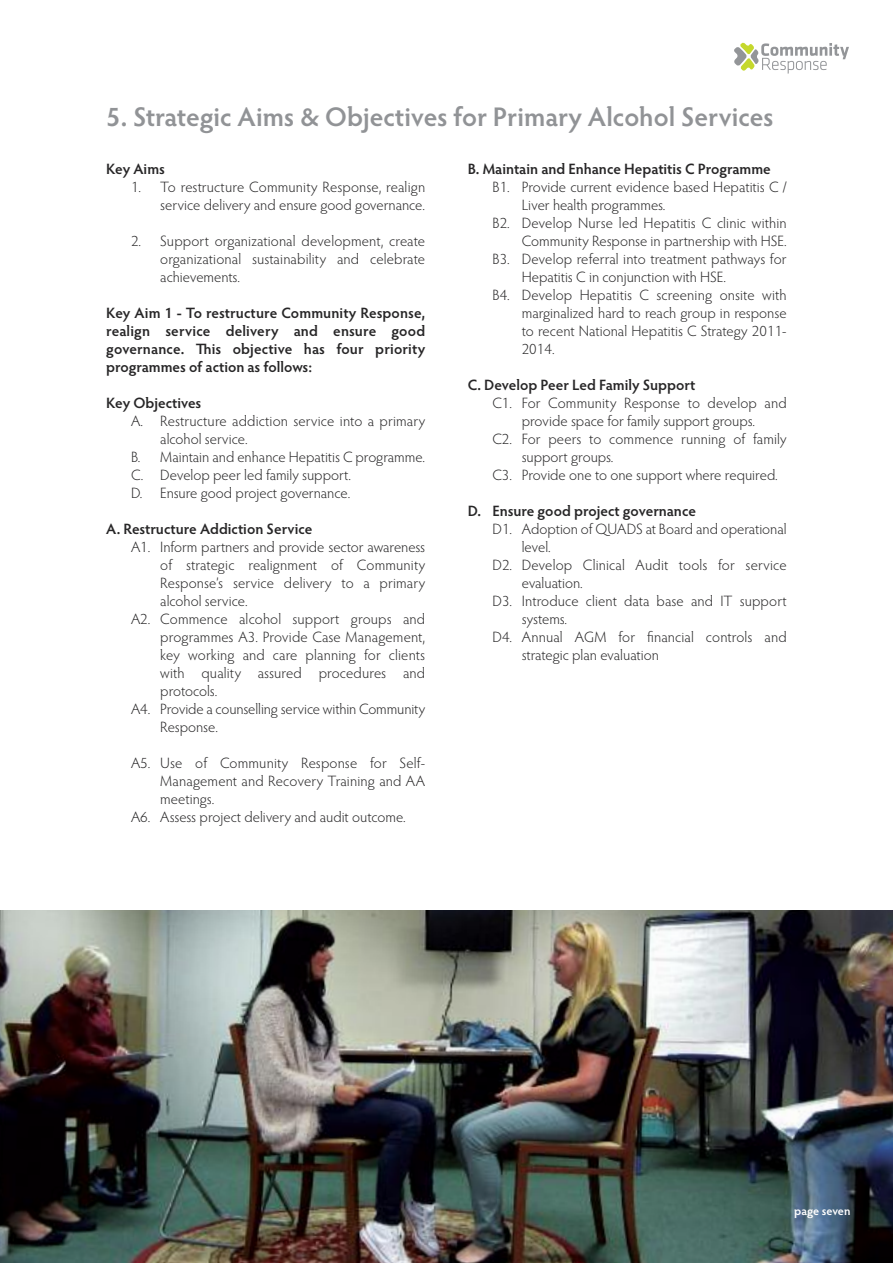
<style>
.page{position:relative;width:893px;height:1263px;background:#fff}
.page>*{position:absolute;margin:0;border:0;box-sizing:border-box;transform-origin:0 0}
.t1{font:600 27px "Hypatia Sans Pro";color:#919396}
.t2{font:300 15px/18px "Hypatia Sans Pro";color:#272627;text-align:right}
.t3{font:600 15px/18px "Hypatia Sans Pro";color:#272627;text-align:justify}
.t4{font:600 12px "Hypatia Sans Pro";letter-spacing:-.005em;color:#fff}
</style>
<div class="page">
<img style="left:0;top:910px;width:893px;height:353px">
<svg style="left:734px;top:43px;width:115px;height:31px"></svg>
<h1 class="t1" style="left:106px;top:106px;width:669px">5. Strategic Aims &amp; Objectives for Primary Alcohol Services</h1>
<p class="t3" style="left:106px;top:161px;width:60px">Key Aims</p>
<p class="t2" style="left:131px;top:179px;width:296px">1. To restructure Community Response, realign service delivery and ensure good governance.</p>
<p class="t2" style="left:160px;top:233px;width:266px;text-align:justify;text-indent:-29px">2. Support organizational development, create organizational sustainability and celebrate achievements.</p>
<p class="t3" style="left:106px;top:305px;width:320px">Key Aim 1 - To restructure Community Response, realign service delivery and ensure good governance. This objective has four priority programmes of action as follows:</p>
<p class="t3" style="left:106px;top:395px;width:97px">Key Objectives</p>
<p class="t2" style="left:131px;top:413px;width:296px">A. Restructure addiction service into a primary</p>
<p class="t2" style="left:160px;top:431px;width:89px">alcohol service.</p>
<p class="t2" style="left:131px;top:449px;width:296px">B. Maintain and enhance Hepatitis C programme.</p>
<p class="t2" style="left:131px;top:467px;width:221px">C. Develop peer led family support.</p>
<p class="t2" style="left:131px;top:485px;width:221px">D. Ensure good project governance.</p>
<p class="t3" style="left:106px;top:521px;width:208px">A. Restructure Addiction Service</p>
<p class="t2" style="left:131px;top:539px;width:296px">A1. Inform partners and provide sector awareness</p>
<p class="t2" style="left:160px;top:557px;width:266px">of strategic realignment of Community</p>
<p class="t2" style="left:160px;top:575px;width:266px">Response’s service delivery to a primary</p>
<p class="t2" style="left:160px;top:593px;width:89px">alcohol service.</p>
<p class="t2" style="left:131px;top:611px;width:296px">A2. Commence alcohol support groups and</p>
<p class="t2" style="left:160px;top:629px;width:266px">programmes A3. Provide Case Management,</p>
<p class="t2" style="left:160px;top:647px;width:266px">key working and care planning for clients</p>
<p class="t2" style="left:160px;top:665px;width:266px">with quality assured procedures and</p>
<p class="t2" style="left:160px;top:683px;width:58px">protocols.</p>
<p class="t2" style="left:131px;top:701px;width:296px">A4. Provide a counselling service within Community</p>
<p class="t2" style="left:160px;top:719px;width:59px">Response.</p>
<p class="t2" style="left:131px;top:755px;width:296px">A5. Use of Community Response for Self-</p>
<p class="t2" style="left:160px;top:773px;width:266px">Management and Recovery Training and AA</p>
<p class="t2" style="left:160px;top:791px;width:55px">meetings.</p>
<p class="t2" style="left:131px;top:809px;width:276px">A6. Assess project delivery and audit outcome.</p>
<p class="t3" style="left:468px;top:161px;width:305px">B. Maintain and Enhance Hepatitis C Programme</p>
<p class="t2" style="left:492px;top:179px;width:296px">B1. Provide current evidence based Hepatitis C /</p>
<p class="t2" style="left:522px;top:197px;width:145px">Liver health programmes.</p>
<p class="t2" style="left:492px;top:215px;width:296px">B2. Develop Nurse led Hepatitis C clinic within</p>
<p class="t2" style="left:522px;top:233px;width:266px">Community Response in partnership with HSE.</p>
<p class="t2" style="left:492px;top:251px;width:296px">B3. Develop referral into treatment pathways for</p>
<p class="t2" style="left:522px;top:269px;width:206px">Hepatitis C in conjunction with HSE.</p>
<p class="t2" style="left:492px;top:287px;width:296px">B4. Develop Hepatitis C screening onsite with</p>
<p class="t2" style="left:522px;top:305px;width:266px">marginalized hard to reach group in response</p>
<p class="t2" style="left:522px;top:323px;width:266px">to recent National Hepatitis C Strategy 2011-</p>
<p class="t2" style="left:522px;top:341px;width:34px">2014.</p>
<p class="t3" style="left:468px;top:377px;width:229px">C. Develop Peer Led Family Support</p>
<p class="t2" style="left:492px;top:395px;width:296px">C1. For Community Response to develop and</p>
<p class="t2" style="left:522px;top:413px;width:235px">provide space for family support groups.</p>
<p class="t2" style="left:492px;top:431px;width:296px">C2. For peers to commence running of family</p>
<p class="t2" style="left:522px;top:449px;width:93px">support groups.</p>
<p class="t2" style="left:492px;top:467px;width:287px">C3. Provide one to one support where required.</p>
<p class="t3" style="left:468px;top:503px;width:230px">D. Ensure good project governance</p>
<p class="t2" style="left:492px;top:521px;width:296px">D1. Adoption of QUADS at Board and operational</p>
<p class="t2" style="left:522px;top:539px;width:30px">level.</p>
<p class="t2" style="left:492px;top:557px;width:296px">D2. Develop Clinical Audit tools for service</p>
<p class="t2" style="left:522px;top:575px;width:63px">evaluation.</p>
<p class="t2" style="left:492px;top:593px;width:296px">D3. Introduce client data base and IT support</p>
<p class="t2" style="left:522px;top:611px;width:47px">systems.</p>
<p class="t2" style="left:492px;top:629px;width:296px">D4. Annual AGM for financial controls and</p>
<p class="t2" style="left:522px;top:647px;width:139px">strategic plan evaluation</p>
<p class="t4" style="left:794px;top:1206px;width:58px">page seven</p>
</div>
